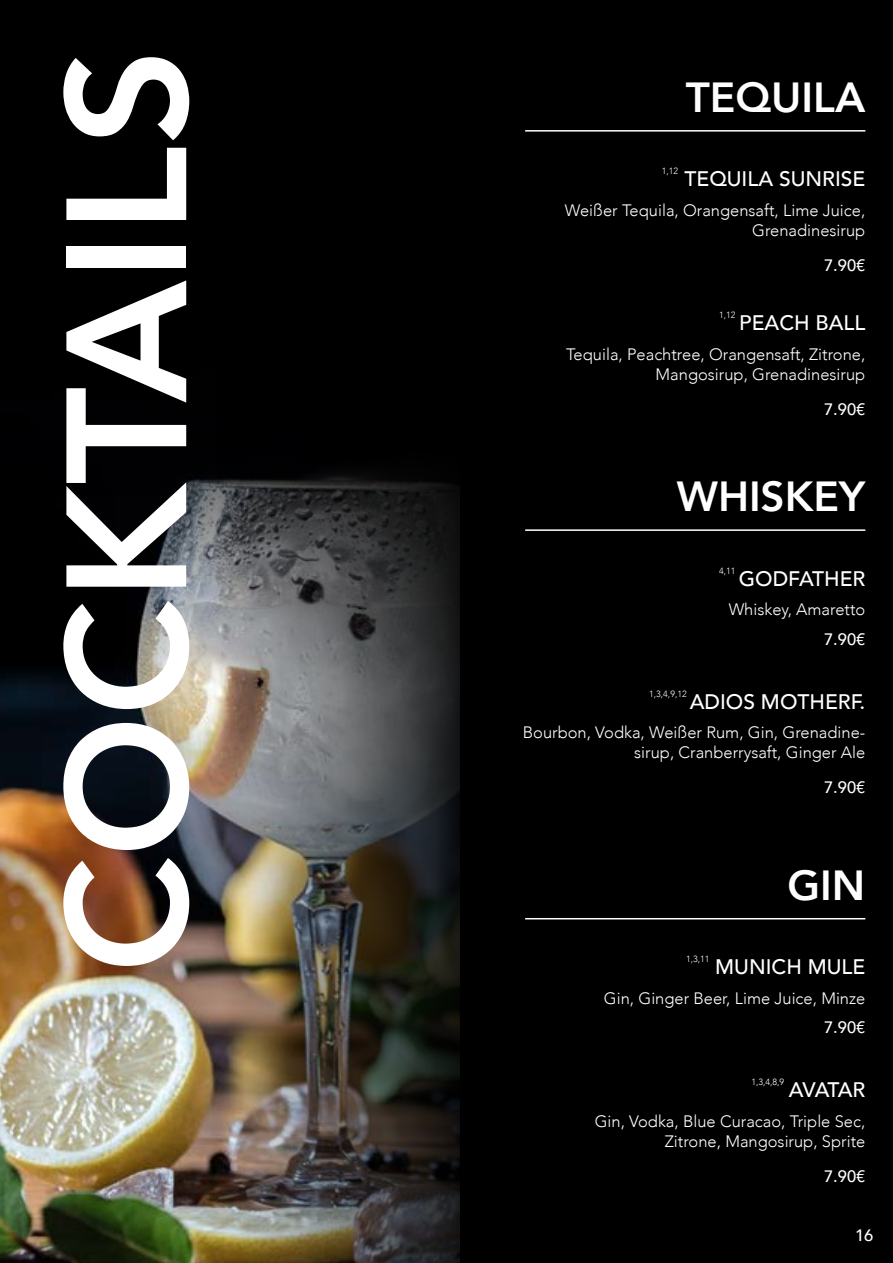
<style>
.page{position:relative;width:893px;height:1263px;background:#fff}
.page>*{position:absolute;margin:0;border:0;box-sizing:border-box;transform-origin:0 0}
.t1{font:800 169.2px "Avenir";color:#fff}
.t2{font:800 42px "Avenir";color:#fff}
.t3{font:500 21px "Avenir";color:#fff}
.t4{font:300 16.5px/19.8px "Avenir";color:#fff;text-align:right}
.t5{font:500 16.5px "Avenir";color:#fff}
.t6{font:300 9px "Avenir";color:#fff}
</style>
<div class="page">
<div style="left:0;top:0;width:459px;height:1263px;background:#000"></div>
<div style="left:434px;top:0;width:459px;height:1263px;background:#000"></div>
<img style="left:0;top:477px;width:196px;height:786px">
<img style="left:196px;top:474px;width:263px;height:789px">
<hr style="left:525px;top:130px;width:340px;height:2px;background:#fff">
<hr style="left:525px;top:529px;width:340px;height:2px;background:#fff">
<hr style="left:525px;top:918px;width:340px;height:1px;background:#fff">
<h1 class="t1" style="left:-4px;top:973px;width:926px;rotate:-90deg">COCKTAILS</h1>
<h2 class="t2" style="left:686px;top:65px;width:181px">TEQUILA</h2>
<p class="t6" style="left:662px;top:166px;width:18px">1,12</p>
<p class="t3" style="left:684px;top:161px;width:182px">TEQUILA SUNRISE</p>
<p class="t4" style="left:565px;top:200px;width:302px">Weißer Tequila, Orangensaft, Lime Juice,<br>Grenadinesirup</p>
<p class="t5" style="left:824px;top:251px;width:43px">7.90€</p>
<p class="t6" style="left:719px;top:310px;width:18px">1,12</p>
<p class="t3" style="left:739px;top:305px;width:128px">PEACH BALL</p>
<p class="t4" style="left:566px;top:344px;width:301px">Tequila, Peachtree, Orangensaft, Zitrone,<br>Mangosirup, Grenadinesirup</p>
<p class="t5" style="left:824px;top:395px;width:43px">7.90€</p>
<h2 class="t2" style="left:677px;top:464px;width:190px">WHISKEY</h2>
<p class="t6" style="left:719px;top:565px;width:18px">4,11</p>
<p class="t3" style="left:739px;top:560px;width:128px">GODFATHER</p>
<p class="t4" style="left:729px;top:600px;width:138px">Whiskey, Amaretto</p>
<p class="t5" style="left:824px;top:625px;width:43px">7.90€</p>
<p class="t6" style="left:649px;top:688px;width:39px">1,3,4,9,12</p>
<p class="t3" style="left:690px;top:683px;width:177px">ADIOS MOTHERF.</p>
<p class="t4" style="left:523px;top:722px;width:344px">Bourbon, Vodka, Weißer Rum, Gin, Grenadine&shy;sirup, Cranberrysaft, Ginger Ale</p>
<p class="t5" style="left:824px;top:773px;width:43px">7.90€</p>
<h2 class="t2" style="left:787px;top:852px;width:79px">GIN</h2>
<p class="t6" style="left:686px;top:954px;width:25px">1,3,11</p>
<p class="t3" style="left:715px;top:949px;width:152px">MUNICH MULE</p>
<p class="t4" style="left:604px;top:988px;width:263px">Gin, Ginger Beer, Lime Juice, Minze</p>
<p class="t5" style="left:824px;top:1013px;width:43px">7.90€</p>
<p class="t6" style="left:751px;top:1077px;width:34px">1,3,4,8,9</p>
<p class="t3" style="left:789px;top:1072px;width:78px">AVATAR</p>
<p class="t4" style="left:595px;top:1111px;width:272px">Gin, Vodka, Blue Curacao, Triple Sec,<br>Zitrone, Mangosirup, Sprite</p>
<p class="t5" style="left:824px;top:1162px;width:43px">7.90€</p>
<p class="t5" style="left:855px;top:1221px;width:20px">16</p>
</div>
